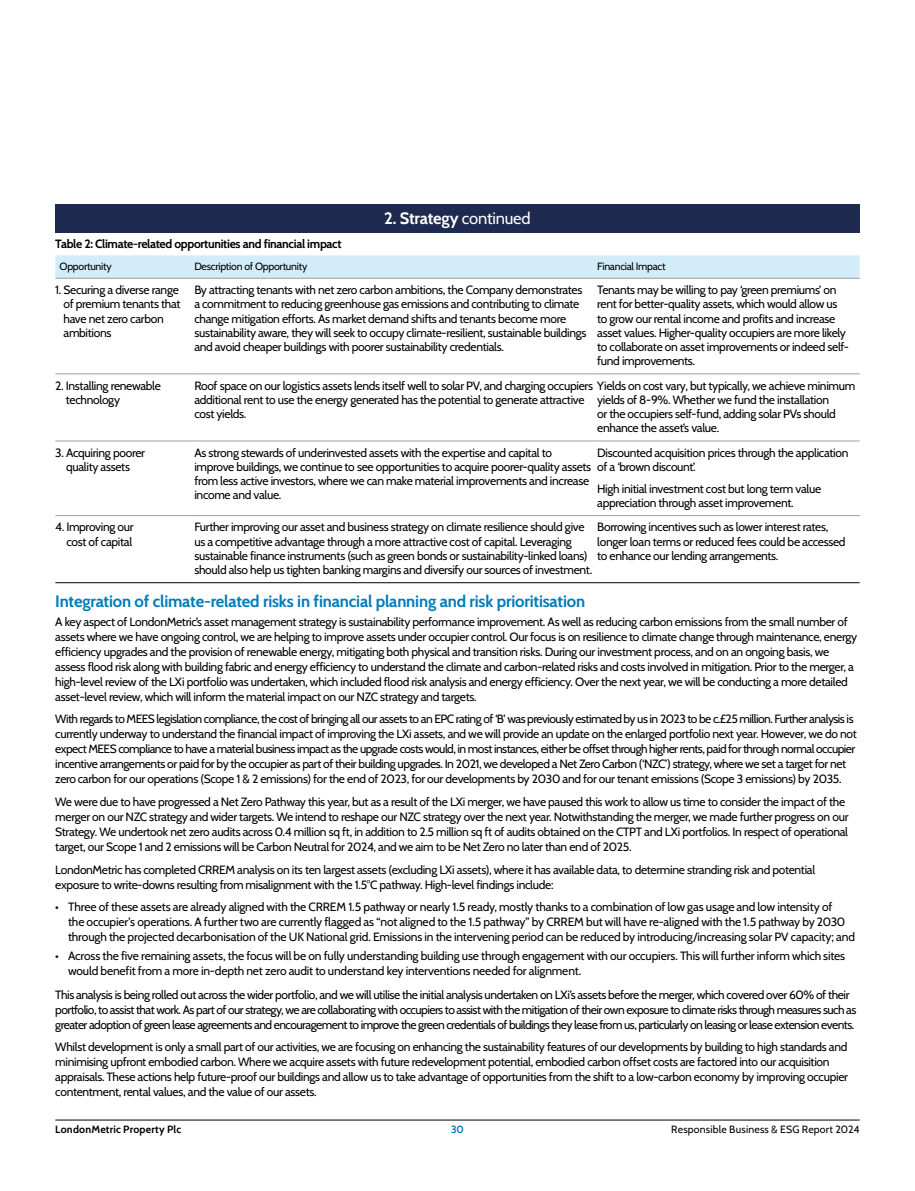
<style>
.page{position:relative;width:915px;height:1191px;background:#fff}
.page>*{position:absolute;margin:0;border:0;box-sizing:border-box;transform-origin:0 0}
.t1{font:700 16.5px "Cabin";letter-spacing:-.01em;color:#007cba}
.t2{font:700 16.5px "Cabin";letter-spacing:-.01em;color:#fff}
.t3{font:12px/14.2px "Cabin";letter-spacing:-.025em;color:#000}
.t4{font:12px/15px "Cabin";letter-spacing:-.045em;color:#000}
.t5{font:700 12px "Cabin";letter-spacing:-.025em;color:#000}
.t6{font:10.5px "Cabin";letter-spacing:-.025em;color:#000}
.t7{font:10.5px "Cabin";letter-spacing:.015em;color:#000}
.t8{font:700 10.5px "Cabin";letter-spacing:.02em;color:#000}
.t9{font:700 10.5px "Cabin";color:#007cba}
.s1{font-weight:400}
</style>
<div class="page">
<div style="left:55px;top:204px;width:804px;height:29px;background:#1f2a51"></div>
<svg style="left:55px;top:255px;width:804px;height:23px"></svg>
<hr style="left:55px;top:278px;width:139px;height:1px;background:#9d9d9c">
<hr style="left:194px;top:278px;width:403px;height:1px;background:#9d9d9c">
<hr style="left:597px;top:278px;width:262px;height:1px;background:#9d9d9c">
<hr style="left:55px;top:373px;width:139px;height:1px;background:#9d9d9c">
<hr style="left:194px;top:373px;width:403px;height:1px;background:#9d9d9c">
<hr style="left:597px;top:373px;width:262px;height:1px;background:#9d9d9c">
<hr style="left:55px;top:441px;width:139px;height:1px;background:#9d9d9c">
<hr style="left:194px;top:441px;width:403px;height:1px;background:#9d9d9c">
<hr style="left:597px;top:441px;width:262px;height:1px;background:#9d9d9c">
<hr style="left:55px;top:515px;width:139px;height:1px;background:#9d9d9c">
<hr style="left:194px;top:515px;width:403px;height:1px;background:#9d9d9c">
<hr style="left:597px;top:515px;width:262px;height:1px;background:#9d9d9c">
<hr style="left:55px;top:582px;width:139px;height:1px;background:#000">
<hr style="left:194px;top:582px;width:403px;height:1px;background:#000">
<hr style="left:597px;top:582px;width:262px;height:1px;background:#000">
<hr style="left:55px;top:1119px;width:804px;height:1px;background:#000">
<h1 class="t2" style="left:384px;top:205px;width:148px">2. Strategy <span class="s1">continued</span></h1>
<p class="t5" style="left:55px;top:234px;width:288px">Table 2: Climate-related opportunities and financial impact</p>
<p class="t6" style="left:60px;top:258px;width:54px">Opportunity</p>
<p class="t6" style="left:194px;top:258px;width:114px">Description of Opportunity</p>
<p class="t6" style="left:597px;top:258px;width:70px">Financial Impact</p>
<p class="t3" style="left:63px;top:282px;width:118px;text-indent:-8px">1. Securing a diverse range of premium tenants that have net zero carbon ambitions</p>
<p class="t3" style="left:194px;top:282px;width:393px">By attracting tenants with net zero carbon ambitions, the Company demonstrates a commitment to reducing greenhouse gas emissions and contributing to climate change mitigation efforts. As market demand shifts and tenants become more sustainability aware, they will seek to occupy climate-resilient, sustainable buildings and avoid cheaper buildings with poorer sustainability credentials.</p>
<p class="t3" style="left:597px;top:282px;width:253px">Tenants may be willing to pay ‘green premiums’ on rent for better-quality assets, which would allow us to grow our rental income and profits and increase asset values. Higher-quality occupiers are more likely to collaborate on asset improvements or indeed self&shy;fund improvements.</p>
<p class="t3" style="left:66px;top:377px;width:96px;text-indent:-11px">2. Installing renewable technology</p>
<p class="t3" style="left:194px;top:377px;width:662px">Roof space on our logistics assets lends itself well to solar PV, and charging occupiers Yields on cost vary, but typically, we achieve minimum additional rent to use the energy generated has the potential to generate attractive<br>cost yields.</p>
<p class="t3" style="left:597px;top:392px;width:240px">yields of 8-9%. Whether we fund the installation or the occupiers self-fund, adding solar PVs should enhance the asset’s value.</p>
<p class="t3" style="left:55px;top:444px;width:91px;text-align:center">3. Acquiring poorer quality assets</p>
<p class="t3" style="left:194px;top:444px;width:398px">As strong stewards of underinvested assets with the expertise and capital to improve buildings, we continue to see opportunities to acquire poorer-quality assets from less active investors, where we can make material improvements and increase income and value.</p>
<p class="t3" style="left:597px;top:444px;width:252px">Discounted acquisition prices through the application of a ‘brown discount’.</p>
<p class="t3" style="left:597px;top:480px;width:225px">High initial investment cost but long term value appreciation through asset improvement.</p>
<p class="t3" style="left:55px;top:519px;width:80px;text-align:right">4. Improving our cost of capital</p>
<p class="t3" style="left:194px;top:519px;width:399px">Further improving our asset and business strategy on climate resilience should give us a competitive advantage through a more attractive cost of capital. Leveraging sustainable finance instruments (such as green bonds or sustainability-linked loans) should also help us tighten banking margins and diversify our sources of investment.</p>
<p class="t3" style="left:597px;top:519px;width:250px">Borrowing incentives such as lower interest rates, longer loan terms or reduced fees could be accessed to enhance our lending arrangements.</p>
<h1 class="t1" style="left:55px;top:588px;width:531px">Integration of climate-related risks in financial planning and risk prioritisation</h1>
<p class="t3" style="left:55px;top:613px;width:803px;line-height:15px">A key aspect of LondonMetric’s asset management strategy is sustainability performance improvement. As well as reducing carbon emissions from the small number of assets where we have ongoing control, we are helping to improve assets under occupier control. Our focus is on resilience to climate change through maintenance, energy efficiency upgrades and the provision of renewable energy, mitigating both physical and transition risks. During our investment process, and on an ongoing basis, we assess flood risk along with building fabric and energy efficiency to understand the climate and carbon-related risks and costs involved in mitigation. Prior to the merger, a high-level review of the LXi portfolio was undertaken, which included flood risk analysis and energy efficiency. Over the next year, we will be conducting a more detailed asset-level review, which will inform the material impact on our NZC strategy and targets.</p>
<p class="t3" style="left:55px;top:711px;width:802px;line-height:15px">With regards to MEES legislation compliance, the cost of bringing all our assets to an EPC rating of ‘B’ was previously estimated by us in 2023 to be c.£25 million. Further analysis is currently underway to understand the financial impact of improving the LXi assets, and we will provide an update on the enlarged portfolio next year. However, we do not expect MEES compliance to have a material business impact as the upgrade costs would, in most instances, either be offset through higher rents, paid for through normal occupier incentive arrangements or paid for by the occupier as part of their building upgrades. In 2021, we developed a Net Zero Carbon (‘NZC’) strategy, where we set a target for net zero carbon for our operations (Scope 1 &amp; 2 emissions) for the end of 2023, for our developments by 2030 and for our tenant emissions (Scope 3 emissions) by 2035.</p>
<p class="t3" style="left:55px;top:793px;width:794px;line-height:15px">We were due to have progressed a Net Zero Pathway this year, but as a result of the LXi merger, we have paused this work to allow us time to consider the impact of the merger on our NZC strategy and wider targets. We intend to reshape our NZC strategy over the next year. Notwithstanding the merger, we made further progress on our Strategy. We undertook net zero audits across 0.4 million sq ft, in addition to 2.5 million sq ft of audits obtained on the CTPT and LXi portfolios. In respect of operational target, our Scope 1 and 2 emissions will be Carbon Neutral for 2024, and we aim to be Net Zero no later than end of 2025.</p>
<p class="t3" style="left:55px;top:861px;width:761px;line-height:15px">LondonMetric has completed CRREM analysis on its ten largest assets (excluding LXi assets), where it has available data, to determine stranding risk and potential exposure to write-downs resulting from misalignment with the 1.5°C pathway. High-level findings include:</p>
<p class="t3" style="left:68px;top:898px;width:788px;line-height:15px;text-indent:-13px">• Three of these assets are already aligned with the CRREM 1.5 pathway or nearly 1.5 ready, mostly thanks to a combination of low gas usage and low intensity of<br>the occupier’s operations. A further two are currently flagged as “not aligned to the 1.5 pathway” by CRREM but will have re-aligned with the 1.5 pathway by 2030 through the projected decarbonisation of the UK National grid. Emissions in the intervening period can be reduced by introducing/increasing solar PV capacity; and</p>
<p class="t3" style="left:68px;top:947px;width:778px;line-height:15px;text-indent:-13px">• Across the five remaining assets, the focus will be on fully understanding building use through engagement with our occupiers. This will further inform which sites would benefit from a more in-depth net zero audit to understand key interventions needed for alignment.</p>
<p class="t4" style="left:55px;top:986px;width:802px">This analysis is being rolled out across the wider portfolio, and we will utilise the initial analysis undertaken on LXi’s assets before the merger, which covered over 60% of their portfolio, to assist that work. As part of our strategy, we are collaborating with occupiers to assist with the mitigation of their own exposure to climate risks through measures such as greater adoption of green lease agreements and encouragement to improve the green credentials of buildings they lease from us, particularly on leasing or lease extension events.</p>
<p class="t3" style="left:55px;top:1038px;width:793px;line-height:15px">Whilst development is only a small part of our activities, we are focusing on enhancing the sustainability features of our developments by building to high standards and minimising upfront embodied carbon. Where we acquire assets with future redevelopment potential, embodied carbon offset costs are factored into our acquisition appraisals. These actions help future-proof our buildings and allow us to take advantage of opportunities from the shift to a low-carbon economy by improving occupier contentment, rental values, and the value of our assets.</p>
<p class="t8" style="left:55px;top:1121px;width:127px">LondonMetric Property Plc</p>
<p class="t9" style="left:451px;top:1121px;width:14px">30</p>
<p class="t7" style="left:671px;top:1121px;width:190px">Responsible Business &amp; ESG Report 2024</p>
</div>
